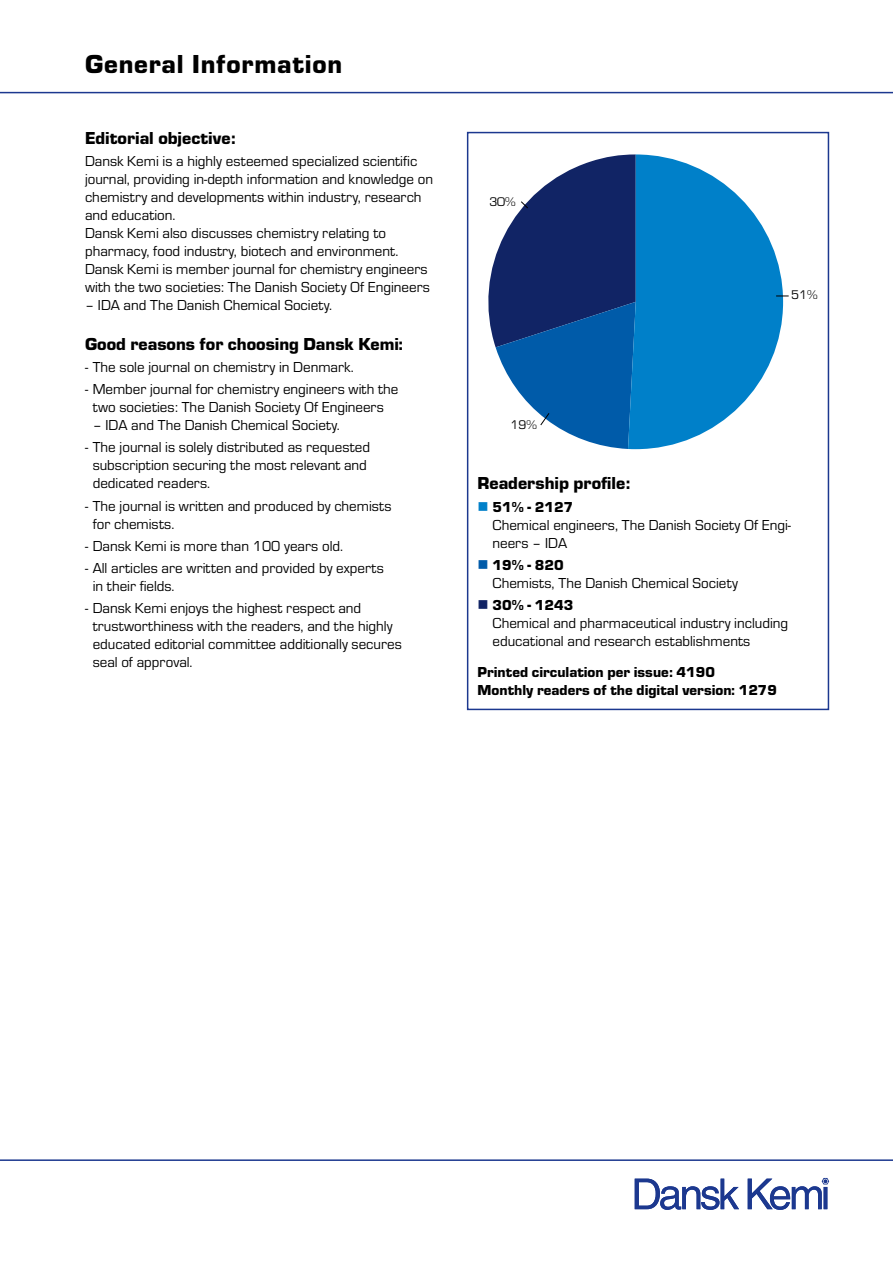
<style>
.page{position:relative;width:893px;height:1263px;background:#fff}
.page>*{position:absolute;margin:0;border:0;box-sizing:border-box;transform-origin:0 0}
.t1{font:900 27px "Eurostile";letter-spacing:.03em;color:#000}
.t2{font:900 18px "Eurostile";color:#000}
.t3{font:15px/18px "Eurostile";color:#000}
.t4{font:900 15px/18px "Eurostile";color:#000}
.t5{font:13.05px "Eurostile Roman DTC";color:#000}
.s1{color:#0080c9}
.s2{font-weight:900}
.s3{color:#005ba9}
.s4{color:#112465}
</style>
<div class="page">
<hr style="left:0;top:92px;width:893px;height:1px;background:#1c388f">
<hr style="left:0;top:1159px;width:893px;height:2px;background:#1c388f">
<svg style="left:635px;top:1178px;width:194px;height:32px"></svg>
<svg style="left:488px;top:154px;width:140px;height:295px"></svg>
<svg style="left:628px;top:154px;width:114px;height:295px;fill:#0080c9"></svg>
<svg style="left:520px;top:200px;width:269px;height:226px;background:#1c70b1"></svg>
<div style="left:467px;top:132px;width:362px;height:578px;border:2px solid #1c388f"></div>
<h1 class="t1" style="left:85px;top:45px;width:259px">General Information</h1>
<p class="t2" style="left:85px;top:125px;width:152px">Editorial objective:</p>
<p class="t3" style="left:85px;top:151px;width:349px">Dansk Kemi is a highly esteemed specialized scientific journal, providing in-depth information and knowledge on chemistry and developments within industry, research and education.<br>Dansk Kemi also discusses chemistry relating to pharmacy, food industry, biotech and environment.<br>Dansk Kemi is member journal for chemistry engineers with the two societies: The Danish Society Of Engineers</p>
<p class="t3" style="left:85px;top:295px;width:249px">– IDA and The Danish Chemical Society.</p>
<p class="t2" style="left:85px;top:331px;width:319px">Good reasons for choosing Dansk Kemi:</p>
<p class="t3" style="left:85px;top:357px;width:270px">- The sole journal on chemistry in Denmark.</p>
<p class="t3" style="left:85px;top:379px;width:315px;text-align:center">- Member journal for chemistry engineers with the two societies: The Danish Society Of Engineers</p>
<p class="t3" style="left:93px;top:415px;width:249px">– IDA and The Danish Chemical Society.</p>
<p class="t3" style="left:93px;top:438px;width:279px;text-indent:-8px">- The journal is solely distributed as requested subscription securing the most relevant and dedicated readers.</p>
<p class="t3" style="left:93px;top:496px;width:300px;text-indent:-8px">- The journal is written and produced by chemists for chemists.</p>
<p class="t3" style="left:85px;top:536px;width:260px">- Dansk Kemi is more than 100 years old.</p>
<p class="t3" style="left:93px;top:558px;width:293px;text-indent:-8px">- All articles are written and provided by experts in their fields.</p>
<p class="t3" style="left:93px;top:599px;width:311px;text-indent:-8px">- Dansk Kemi enjoys the highest respect and trustworthiness with the readers, and the highly educated editorial committee additionally secures seal of approval.</p>
<p class="t5" style="left:489px;top:195px;width:28px">30%</p>
<p class="t5" style="left:510px;top:418px;width:28px">19%</p>
<p class="t5" style="left:791px;top:288px;width:28px">51%</p>
<p class="t2" style="left:478px;top:470px;width:154px">Readership profile:</p>
<p class="t3" style="left:492px;top:497px;width:300px;text-indent:-15px"><span class="s1">■</span> <span class="s2">51% - 2127<br></span>Chemical engineers, The Danish Society Of Engi&shy;neers – IDA</p>
<p class="t3" style="left:492px;top:555px;width:247px;text-indent:-15px"><span class="s3">■</span> <span class="s2">19% - 820<br></span>Chemists, The Danish Chemical Society</p>
<p class="t3" style="left:492px;top:595px;width:297px;text-indent:-15px"><span class="s4">■</span> <span class="s2">30% - 1243<br></span>Chemical and pharmaceutical industry including educational and research establishments</p>
<p class="t4" style="left:478px;top:662px;width:301px">Printed circulation per issue: 4190<br>Monthly readers of the digital version: 1279</p>
</div>
